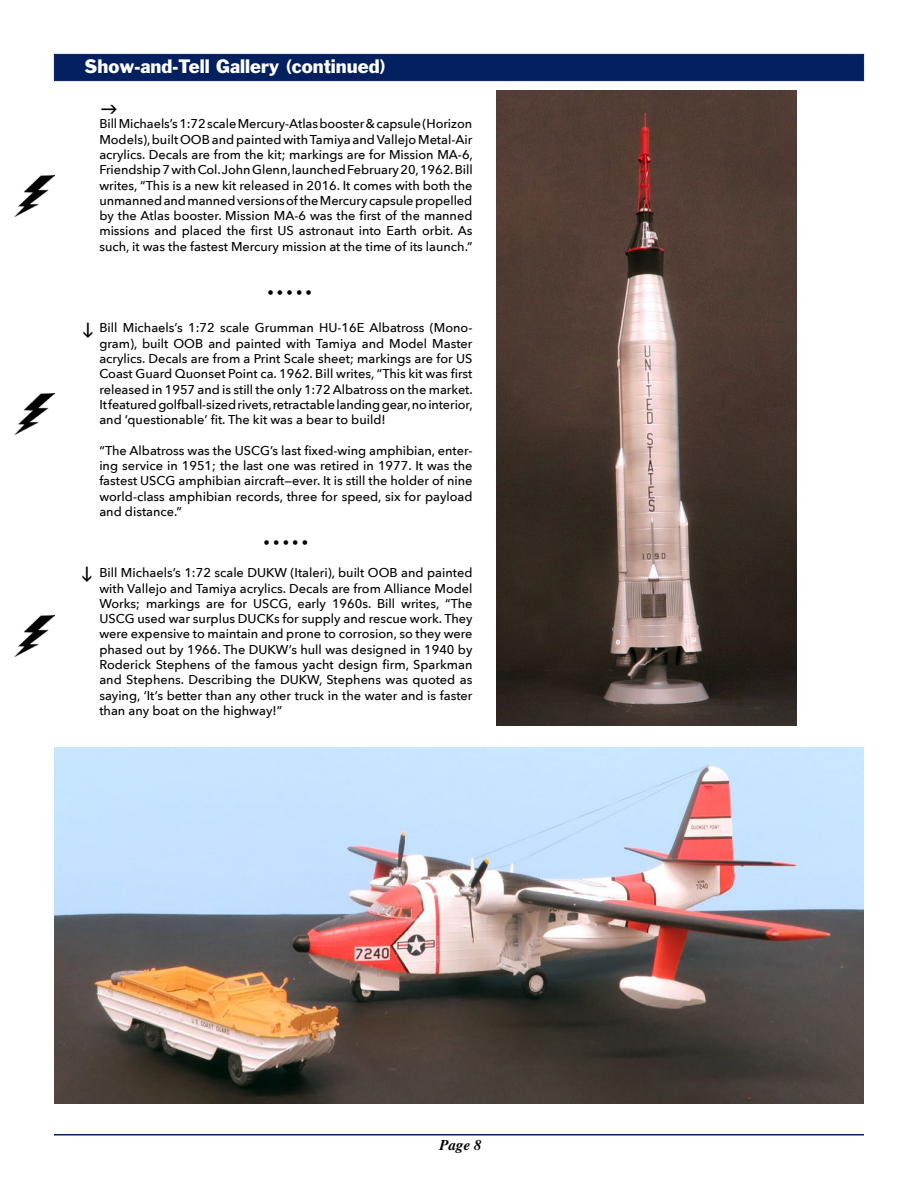
<style>
.page{position:relative;width:918px;height:1188px;background:#fff}
.page>*{position:absolute;margin:0;border:0;box-sizing:border-box;transform-origin:0 0}
.t1{font:18px "Franklin Gothic";color:#fff}
.t2{font:italic 700 15px "Times";color:#000}
.t3{font:500 12.75px/15.3px "Avenir Next";color:#000;text-align:justify}
</style>
<div class="page">
<hr style="left:54px;top:1134px;width:810px;height:2px;background:#02205f">
<div style="left:54px;top:54px;width:810px;height:27px;background:#02205f;border:1px solid #02205f"></div>
<img style="left:496px;top:91px;width:300px;height:635px">
<img style="left:54px;top:747px;width:810px;height:357px">
<img style="left:15px;top:176px;width:39px;height:40px">
<img style="left:15px;top:393px;width:39px;height:41px">
<img style="left:14px;top:616px;width:40px;height:41px">
<h1 class="t1" style="left:85px;top:55px;width:303px">Show-and-Tell Gallery (continued)</h1>
<p class="t3" style="left:99px;top:116px;width:375px">Bill Michaels’s 1:72 scale Mercury-Atlas booster &amp; capsule (Horizon Models), built OOB and painted with Tamiya and Vallejo Metal-Air acrylics. Decals are from the kit; markings are for Mission MA-6, Friendship 7 with Col. John Glenn, launched February 20, 1962. Bill writes, “This is a new kit released in 2016. It comes with both the unmanned and manned versions of the Mercury capsule propelled by the Atlas booster. Mission MA-6 was the first of the manned missions and placed the first US astronaut into Earth orbit. As such, it was the fastest Mercury mission at the time of its launch.”</p>
<p class="t3" style="left:267px;top:285px;width:46px">• • • • •</p>
<p class="t3" style="left:99px;top:320px;width:375px">Bill Michaels’s 1:72 scale Grumman HU-16E Albatross (Mono&shy;gram), built OOB and painted with Tamiya and Model Master acrylics. Decals are from a Print Scale sheet; markings are for US Coast Guard Quonset Point ca. 1962. Bill writes, “This kit was first released in 1957 and is still the only 1:72 Albatross on the market.<br>It featured golfball-sized rivets, retractable landing gear, no interior, and ‘questionable’ fit. The kit was a bear to build!</p>
<p class="t3" style="left:99px;top:442px;width:375px">“The Albatross was the USCG’s last fixed-wing amphibian, enter&shy;ing service in 1951; the last one was retired in 1977. It was the fastest USCG amphibian aircraft—ever. It is still the holder of nine world-class amphibian records, three for speed, six for payload and distance.”</p>
<p class="t3" style="left:264px;top:534px;width:46px">• • • • •</p>
<p class="t3" style="left:99px;top:565px;width:375px">Bill Michaels’s 1:72 scale DUKW (Italeri), built OOB and painted with Vallejo and Tamiya acrylics. Decals are from Alliance Model Works; markings are for USCG, early 1960s. Bill writes, “The USCG used war surplus DUCKs for supply and rescue work. They were expensive to maintain and prone to corrosion, so they were phased out by 1966. The DUKW’s hull was designed in 1940 by Roderick Stephens of the famous yacht design firm, Sparkman and Stephens. Describing the DUKW, Stephens was quoted as saying, ‘It’s better than any other truck in the water and is faster than any boat on the highway!”</p>
<p class="t2" style="left:440px;top:1136px;width:44px">Page 8</p>
</div>
